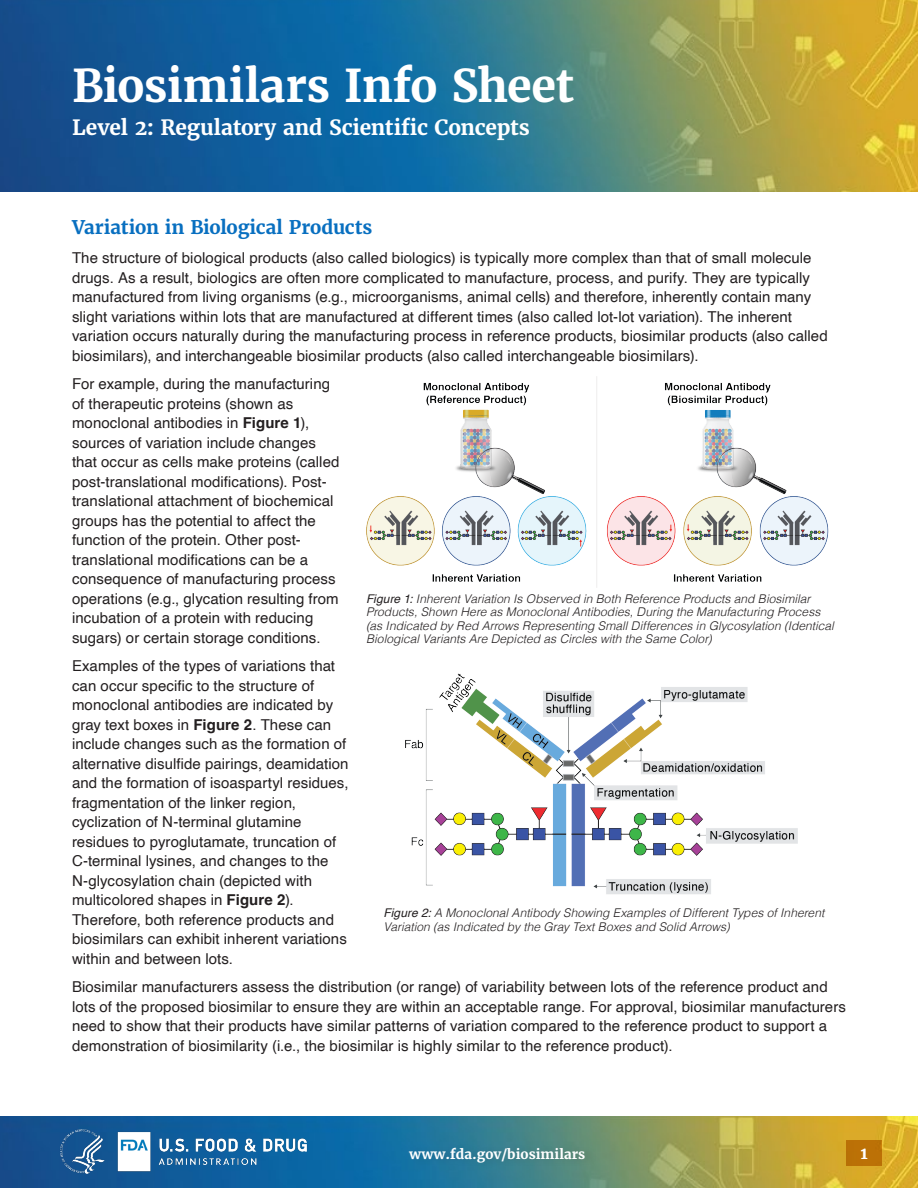
<style>
.page{position:relative;width:918px;height:1188px;background:#fff}
.page>*{position:absolute;margin:0;border:0;box-sizing:border-box;transform-origin:0 0}
.t1{font:700 45px "Merriweather";letter-spacing:-.015em;color:#fff}
.t2{font:700 21px "Merriweather";letter-spacing:-.01em;color:#fff}
.t3{font:700 18.75px "Merriweather";letter-spacing:-.005em;color:#086fc0}
.t4{font:700 16.5px "Merriweather";color:#fff}
.t5{font:15px/19.5px "Helvetica";letter-spacing:.005em;color:#231f20}
.t6{font:700 13.5px "Merriweather";color:#fff}
.t7{font:italic 300 12px/13.5px "Helvetica";letter-spacing:.005em;color:#231f20}
.s1{font-weight:700}
.s2{font-weight:400}
</style>
<div class="page">
<img style="left:0;top:1116px;width:918px;height:72px">
<div style="left:846px;top:1141px;width:36px;height:25px;background:#bc7106"></div>
<img style="left:0;top:0;width:918px;height:191px">
<img style="left:54px;top:1122px;width:260px;height:60px">
<div style="left:409px;top:1141px;width:190px;height:30px;background:#231f20;opacity:.12"></div>
<img style="left:366px;top:377px;width:463px;height:210px">
<img style="left:405px;top:673px;width:393px;height:221px">
<h1 class="t1" style="left:72px;top:57px;width:504px">Biosimilars Info Sheet</h1>
<h2 class="t2" style="left:72px;top:114px;width:459px">Level 2: Regulatory and Scientific Concepts</h2>
<h2 class="t3" style="left:72px;top:215px;width:302px">Variation in Biological Products</h2>
<p class="t5" style="left:72px;top:249px;width:757px">The structure of biological products (also called biologics) is typically more complex than that of small molecule drugs. As a result, biologics are often more complicated to manufacture, process, and purify. They are typically manufactured from living organisms (e.g., microorganisms, animal cells) and therefore, inherently contain many slight variations within lots that are manufactured at different times (also called lot-lot variation). The inherent variation occurs naturally during the manufacturing process in reference products, biosimilar products (also called biosimilars), and interchangeable biosimilar products (also called interchangeable biosimilars).</p>
<p class="t5" style="left:72px;top:375px;width:269px">For example, during the manufacturing of therapeutic proteins (shown as monoclonal antibodies in <span class="s1">Figure 1</span>), sources of variation include changes that occur as cells make proteins (called post-translational modifications). Post&shy;translational attachment of biochemical groups has the potential to affect the function of the protein. Other post&shy;translational modifications can be a consequence of manufacturing process operations (e.g., glycation resulting from incubation of a protein with reducing sugars) or certain storage conditions.</p>
<p class="t5" style="left:72px;top:657px;width:278px">Examples of the types of variations that can occur specific to the structure of monoclonal antibodies are indicated by gray text boxes in <span class="s1">Figure 2</span>. These can include changes such as the formation of alternative disulfide pairings, deamidation and the formation of isoaspartyl residues, fragmentation of the linker region, cyclization of N-terminal glutamine residues to pyroglutamate, truncation of C-terminal lysines, and changes to the N-glycosylation chain (depicted with multicolored shapes in <span class="s1">Figure 2</span>).<br>Therefore, both reference products and biosimilars can exhibit inherent variations within and between lots.</p>
<p class="t5" style="left:72px;top:978px;width:776px">Biosimilar manufacturers assess the distribution (or range) of variability between lots of the reference product and lots of the proposed biosimilar to ensure they are within an acceptable range. For approval, biosimilar manufacturers need to show that their products have similar patterns of variation compared to the reference product to support a demonstration of biosimilarity (i.e., the biosimilar is highly similar to the reference product).</p>
<p class="t7" style="left:366px;top:591px;width:469px"><span class="s2">Figure 1:</span> Inherent Variation Is Observed in Both Reference Products and Biosimilar Products, Shown Here as Monoclonal Antibodies, During the Manufacturing Process (as Indicated by Red Arrows Representing Small Differences in Glycosylation (Identical Biological Variants Are Depicted as Circles with the Same Color)</p>
<p class="t7" style="left:384px;top:906px;width:442px"><span class="s2">Figure 2:</span> A Monoclonal Antibody Showing Examples of Different Types of Inherent<br>Variation (as Indicated by the Gray Text Boxes and Solid Arrows)</p>
<p class="t6" style="left:409px;top:1146px;width:177px">www.fda.gov/biosimilars</p>
<p class="t4" style="left:860px;top:1142px;width:9px">1</p>
</div>
